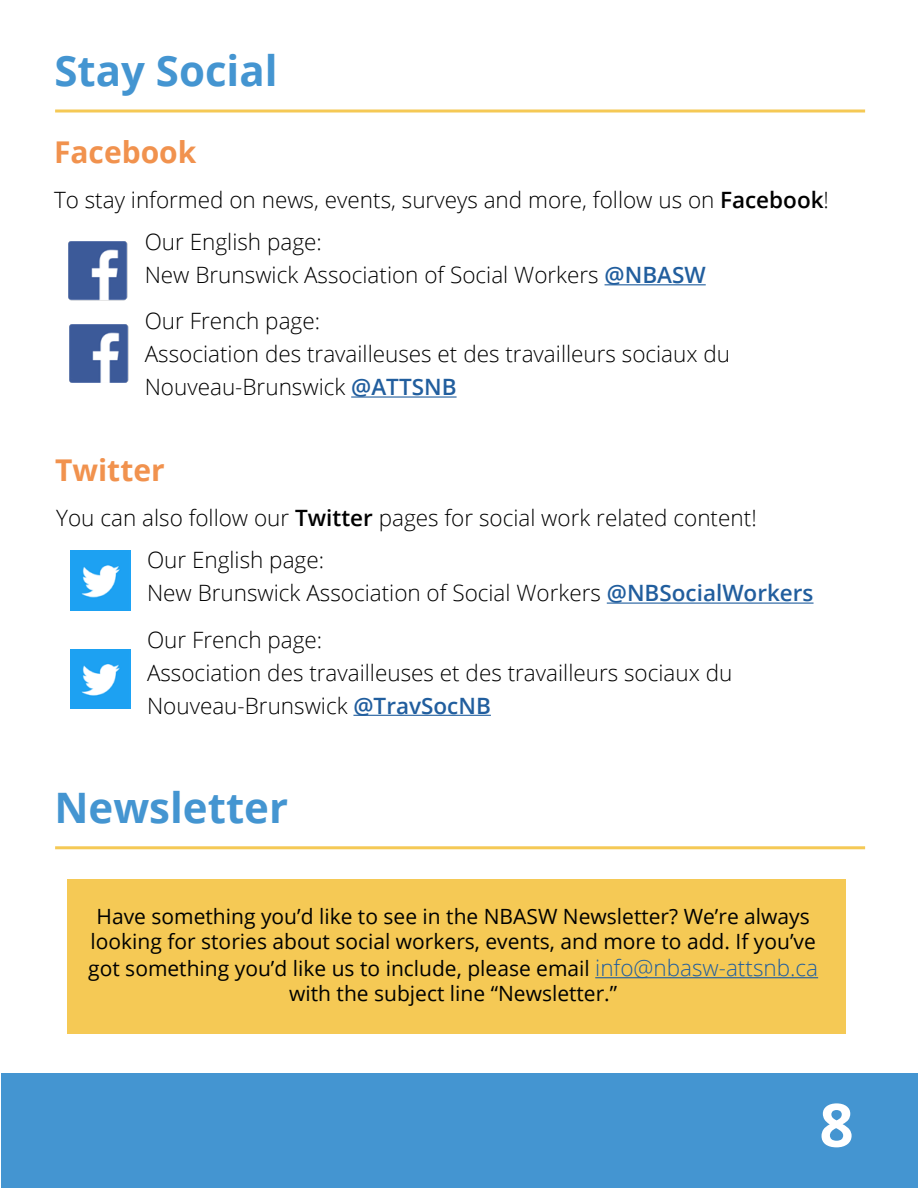
<style>
.page{position:relative;width:918px;height:1188px;background:#fff}
.page>*{position:absolute;margin:0;border:0;box-sizing:border-box;transform-origin:0 0}
.t1{font:700 60px "Open Sans";color:#fff}
.t2{font:700 42px "Open Sans";color:#4495d1}
.t3{font:700 30px "Open Sans";color:#f1924e}
.t4{font:300 22.5px/42px "Open Sans";color:#000}
.t5{font:21px/25.8px "Open Sans";color:#000101;text-align:center}
.s1{font-weight:600}
.s2{font-weight:600;color:#215e9e}
.s3{font-weight:300;font-size:22.5px;color:#215e9e}
</style>
<div class="page">
<div style="left:2px;top:1073px;width:916px;height:115px;background:#4495d1"></div>
<div style="left:68px;top:879px;width:778px;height:154px;background:#f5c955"></div>
<hr style="left:595px;top:977px;width:223px;height:1px;background:#215e9e">
<hr style="left:605px;top:284px;width:101px;height:1px;background:#215e9e">
<hr style="left:351px;top:396px;width:106px;height:2px;background:#215e9e">
<img style="left:69px;top:324px;width:59px;height:59px">
<img style="left:68px;top:241px;width:59px;height:59px">
<hr style="left:55px;top:110px;width:810px;height:2px;background:#f5c955">
<hr style="left:607px;top:603px;width:207px;height:1px;background:#215e9e">
<hr style="left:353px;top:715px;width:138px;height:1px;background:#215e9e">
<img style="left:70px;top:551px;width:61px;height:59px">
<img style="left:70px;top:649px;width:61px;height:60px">
<hr style="left:55px;top:846px;width:810px;height:3px;background:#f5c955">
<h2 class="t2" style="left:54px;top:42px;width:225px">Stay Social</h2>
<h3 class="t3" style="left:54px;top:131px;width:144px">Facebook</h3>
<p class="t4" style="left:145px;top:178px;width:686px;text-indent:-91px">To stay informed on news, events, surveys and more, follow us on <span class="s1">Facebook</span>!<br>Our English page:</p>
<p class="t4" style="left:145px;top:251px;width:563px;line-height:46.2px">New Brunswick Association of Social Workers <span class="s2">@NBASW<br></span>Our French page:</p>
<p class="t4" style="left:145px;top:337px;width:587px;line-height:33px">Association des travailleuses et des travailleurs sociaux du<br>Nouveau-Brunswick <span class="s2">@ATTSNB</span></p>
<h3 class="t3" style="left:55px;top:449px;width:111px">Twitter</h3>
<p class="t4" style="left:147px;top:497px;width:611px;text-indent:-91px">You can also follow our <span class="s1">Twitter</span> pages for social work related content!<br>Our English page:</p>
<p class="t4" style="left:147px;top:570px;width:668px;line-height:46.2px">New Brunswick Association of Social Workers <span class="s2">@NBSocialWorkers<br></span>Our French page:</p>
<p class="t4" style="left:147px;top:655px;width:587px;line-height:33px">Association des travailleuses et des travailleurs sociaux du<br>Nouveau-Brunswick <span class="s2">@TravSocNB</span></p>
<h2 class="t2" style="left:54px;top:778px;width:235px">Newsletter</h2>
<p class="t5" style="left:88px;top:903px;width:731px">Have something you’d like to see in the NBASW Newsletter? We’re always looking for stories about social workers, events, and more to add. If you’ve got something you’d like us to include, please email <span class="s3">info@nbasw-attsnb.ca </span>with the subject line “Newsletter.”</p>
<h1 class="t1" style="left:819px;top:1083px;width:36px">8</h1>
</div>
